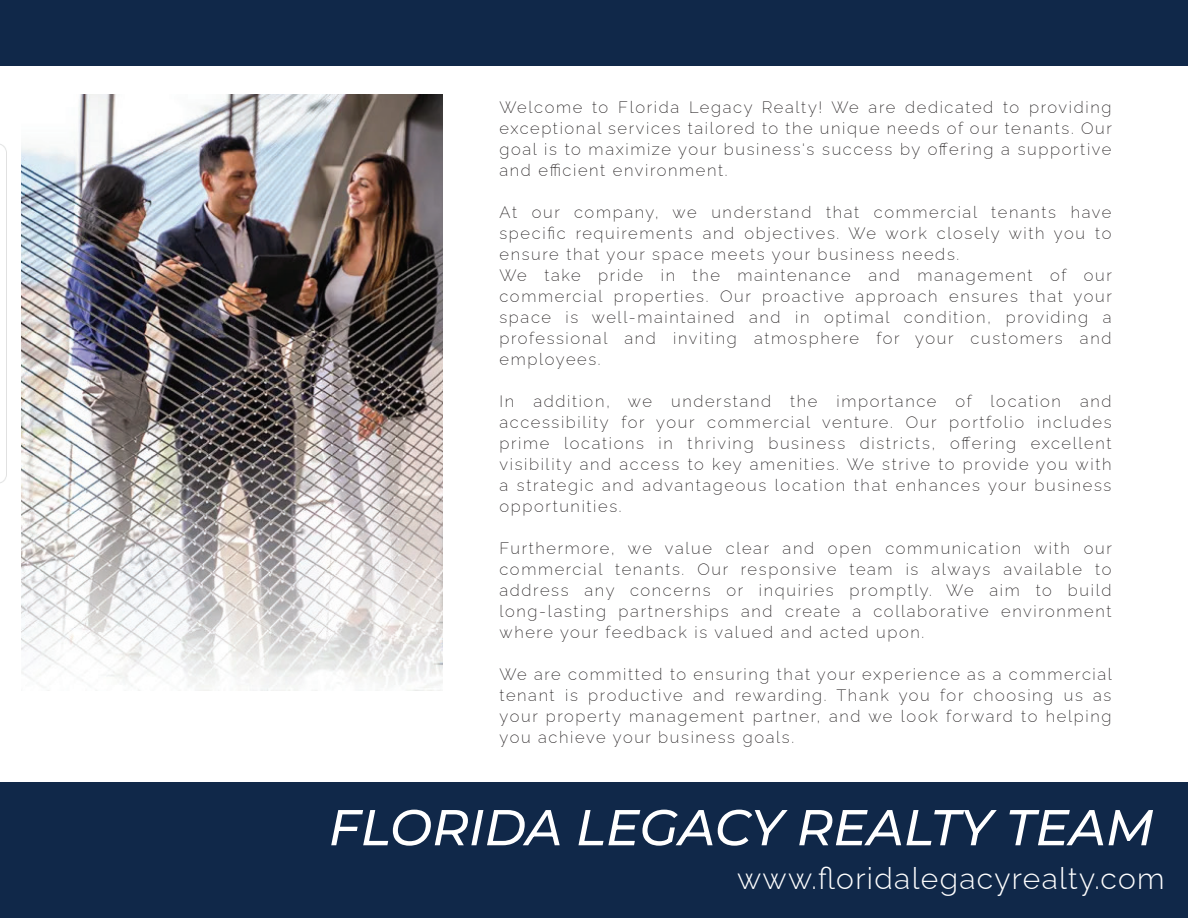
<style>
.page{position:relative;width:1188px;height:918px;background:#fff}
.page>*{position:absolute;margin:0;border:0;box-sizing:border-box;transform-origin:0 0}
.t1{font:italic 500 50.4px "Montserrat";color:#fff}
.t2{font:30px "Raleway Thin 300";letter-spacing:.045em;color:#fff}
.t3{font:16.5px/21px "Raleway Thin 200";letter-spacing:.1em;color:#231f20;text-align:justify}
</style>
<div class="page">
<img style="left:0;top:144px;width:7px;height:339px">
<div style="left:0;top:783px;width:1188px;height:135px;background:#102849"></div>
<div style="left:0;top:0;width:1188px;height:66px;background:#102849"></div>
<img style="left:21px;top:94px;width:421px;height:596px">
<p class="t3" style="left:500px;top:94px;width:614px">Welcome to Florida Legacy Realty! We are dedicated to providing exceptional services tailored to the unique needs of our tenants. Our goal is to maximize your business's success by offering a supportive and efficient environment.</p>
<p class="t3" style="left:500px;top:199px;width:614px;text-align:left">At our company, we understand that commercial tenants have specific requirements and objectives. We work closely with you to ensure that your space meets your business needs.<br>We take pride in the maintenance and management of our commercial properties. Our proactive approach ensures that your space is well-maintained and in optimal condition, providing a professional and inviting atmosphere for your customers and employees.</p>
<p class="t3" style="left:500px;top:388px;width:614px">In addition, we understand the importance of location and accessibility for your commercial venture. Our portfolio includes prime locations in thriving business districts, offering excellent visibility and access to key amenities. We strive to provide you with a strategic and advantageous location that enhances your business opportunities.</p>
<p class="t3" style="left:500px;top:535px;width:614px">Furthermore, we value clear and open communication with our commercial tenants. Our responsive team is always available to address any concerns or inquiries promptly. We aim to build long-lasting partnerships and create a collaborative environment where your feedback is valued and acted upon.</p>
<p class="t3" style="left:500px;top:661px;width:614px">We are committed to ensuring that your experience as a commercial tenant is productive and rewarding. Thank you for choosing us as your property management partner, and we look forward to helping you achieve your business goals.</p>
<h1 class="t1" style="left:329px;top:794px;width:827px">FLORIDA LEGACY REALTY TEAM</h1>
<h2 class="t2" style="left:737px;top:854px;width:429px">www.floridalegacyrealty.com</h2>
</div>
